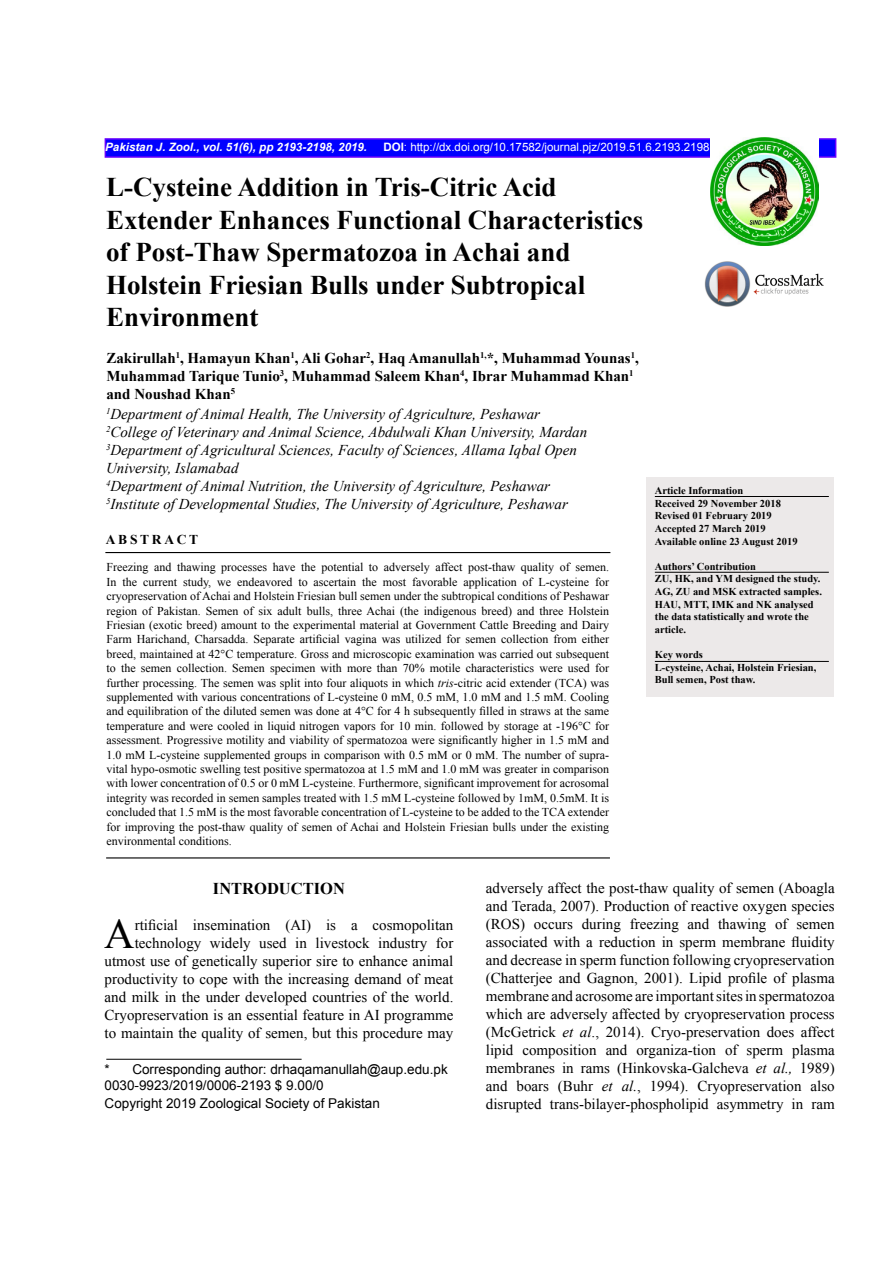
<style>
.page{position:relative;width:893px;height:1263px;background:#fff}
.page>*{position:absolute;margin:0;border:0;box-sizing:border-box;transform-origin:0 0}
.t1{font:42.15px "Times New Roman";color:#000}
.t2{font:700 27px/32.4px "Times New Roman";color:#000}
.t3{font:700 16.5px "Times New Roman";color:#000}
.t4{font:15px/18px "Times New Roman";color:#000;text-align:right}
.t5{font:italic 15px/18px "Times New Roman";color:#000}
.t6{font:700 15px/18px "Times New Roman";color:#000}
.t7{font:13.5px/16.2px "Arial";color:#000}
.t8{font:700 13.5px "Times New Roman";letter-spacing:.2em;color:#000}
.t9{font:12px/14.4px "Times New Roman";color:#000;text-align:justify}
.t10{font:11.55px "Arial";color:#fff}
.t11{font:italic 700 11.55px "Arial";color:#fff}
.t12{font:700 10.5px/12.6px "Times New Roman";color:#000}
.s1{font-weight:700}
.s2{font-style:italic}
</style>
<div class="page">
<img style="left:704px;top:261px;width:120px;height:45px">
<div style="left:105px;top:138px;width:731px;height:20px;background:#00f;border:2px solid #60f"></div>
<img style="left:710px;top:138px;width:108px;height:108px">
<div style="left:646px;top:477px;width:187px;height:219px;background:#ece9e9"></div>
<hr style="left:655px;top:572px;width:174px;height:1px;background:#000">
<hr style="left:105px;top:552px;width:505px;height:1px;background:#000">
<hr style="left:106px;top:857px;width:504px;height:1px;background:#000">
<hr style="left:655px;top:496px;width:174px;height:1px;background:#000">
<hr style="left:106px;top:1059px;width:196px;height:1px;background:#000">
<hr style="left:655px;top:661px;width:174px;height:1px;background:#000">
<p class="t11" style="left:105px;top:139px;width:263px">Pakistan J. Zool., vol. 51(6), pp 2193-2198, 2019.</p>
<p class="t10" style="left:383px;top:140px;width:328px"><span class="s1">DOI</span>: http://dx.doi.org/10.17582/journal.pjz/2019.51.6.2193.2198</p>
<h2 class="t2" style="left:106px;top:171px;width:539px">L-Cysteine Addition in Tris-Citric Acid Extender Enhances Functional Characteristics of Post-Thaw Spermatozoa in Achai and Holstein Friesian Bulls under Subtropical Environment</h2>
<p class="t6" style="left:106px;top:349px;width:534px">Zakirullah<sup>1</sup>, Hamayun Khan<sup>1</sup>, Ali Gohar<sup>2</sup>, Haq Amanullah<sup>1,</sup>*, Muhammad Younas<sup>1</sup>,<br>Muhammad Tarique Tunio<sup>3</sup>, Muhammad Saleem Khan<sup>4</sup>, Ibrar Muhammad Khan<sup>1 </sup>and Noushad Khan<sup>5</sup></p>
<p class="t5" style="left:106px;top:405px;width:483px"><sup>1</sup>Department of Animal Health, The University of Agriculture, Peshawar <sup>2</sup>College of Veterinary and Animal Science, Abdulwali Khan University, Mardan <sup>3</sup>Department of Agricultural Sciences, Faculty of Sciences, Allama Iqbal Open University, Islamabad<br><sup>4</sup>Department of Animal Nutrition, the University of Agriculture, Peshawar <sup>5</sup>Institute of Developmental Studies, The University of Agriculture, Peshawar</p>
<p class="t12" style="left:655px;top:484px;width:144px">Article Information<br>Received 29 November 2018<br>Revised 01 February 2019<br>Accepted 27 March 2019<br>Available online 23 August 2019</p>
<p class="t12" style="left:655px;top:560px;width:169px">Authors’ Contribution<br>ZU, HK, and YM designed the study.<br>AG, ZU and MSK extracted samples.<br>HAU, MTT, IMK and NK analysed the data statistically and wrote the article.</p>
<p class="t12" style="left:655px;top:648px;width:163px">Key words<br>L-cysteine, Achai, Holstein Friesian,<br>Bull semen, Post thaw.</p>
<p class="t8" style="left:106px;top:530px;width:94px">ABSTRACT</p>
<p class="t9" style="left:107px;top:560px;width:504px">Freezing and thawing processes have the potential to adversely affect post-thaw quality of semen.<br>In the current study, we endeavored to ascertain the most favorable application of L-cysteine for cryopreservation of Achai and Holstein Friesian bull semen under the subtropical conditions of Peshawar region of Pakistan. Semen of six adult bulls, three Achai (the indigenous breed) and three Holstein Friesian (exotic breed) amount to the experimental material at Government Cattle Breeding and Dairy Farm Harichand, Charsadda. Separate artificial vagina was utilized for semen collection from either breed, maintained at 42°C temperature. Gross and microscopic examination was carried out subsequent to the semen collection. Semen specimen with more than 70% motile characteristics were used for further processing. The semen was split into four aliquots in which <span class="s2">tris</span>-citric acid extender (TCA) was supplemented with various concentrations of L-cysteine 0 mM, 0.5 mM, 1.0 mM and 1.5 mM. Cooling and equilibration of the diluted semen was done at 4°C for 4 h subsequently filled in straws at the same temperature and were cooled in liquid nitrogen vapors for 10 min. followed by storage at -196°C for assessment. Progressive motility and viability of spermatozoa were significantly higher in 1.5 mM and 1.0 mM L-cysteine supplemented groups in comparison with 0.5 mM or 0 mM. The number of supra&shy;vital hypo-osmotic swelling test positive spermatozoa at 1.5 mM and 1.0 mM was greater in comparison with lower concentration of 0.5 or 0 mM L-cysteine. Furthermore, significant improvement for acrosomal integrity was recorded in semen samples treated with 1.5 mM L-cysteine followed by 1mM, 0.5mM. It is concluded that 1.5 mM is the most favorable concentration of L-cysteine to be added to the TCA extender for improving the post-thaw quality of semen of Achai and Holstein Friesian bulls under the existing environmental conditions.</p>
<h3 class="t3" style="left:213px;top:877px;width:133px">INTRODUCTION</h3>
<h1 class="t1" style="left:104px;top:905px;width:32px">A</h1>
<p class="t4" style="left:486px;top:878px;width:350px;text-align:justify">adversely affect the post-thaw quality of semen (Aboagla and Terada, 2007). Production of reactive oxygen species (ROS) occurs during freezing and thawing of semen associated with a reduction in sperm membrane fluidity and decrease in sperm function following cryopreservation (Chatterjee and Gagnon, 2001). Lipid profile of plasma membrane and acrosome are important sites in spermatozoa which are adversely affected by cryopreservation process (McGetrick <span class="s2">et al</span>., 2014). Cryo-preservation does affect lipid composition and organiza-tion of sperm plasma membranes in rams (Hinkovska-Galcheva <span class="s2">et al.,</span> 1989) and boars (Buhr <span class="s2">et al.</span>, 1994). Cryopreservation also disrupted trans-bilayer-phospholipid asymmetry in ram</p>
<p class="t4" style="left:105px;top:915px;width:350px">rtificial insemination (AI) is a cosmopolitan technology widely used in livestock industry for utmost use of genetically superior sire to enhance animal productivity to cope with the increasing demand of meat and milk in the under developed countries of the world.<br>Cryopreservation is an essential feature in AI programme to maintain the quality of semen, but this procedure may</p>
<p class="t7" style="left:105px;top:1061px;width:345px">* Corresponding author: drhaqamanullah@aup.edu.pk<br>0030-9923/2019/0006-2193 $ 9.00/0</p>
<p class="t7" style="left:105px;top:1095px;width:277px">Copyright 2019 Zoological Society of Pakistan</p>
</div>
